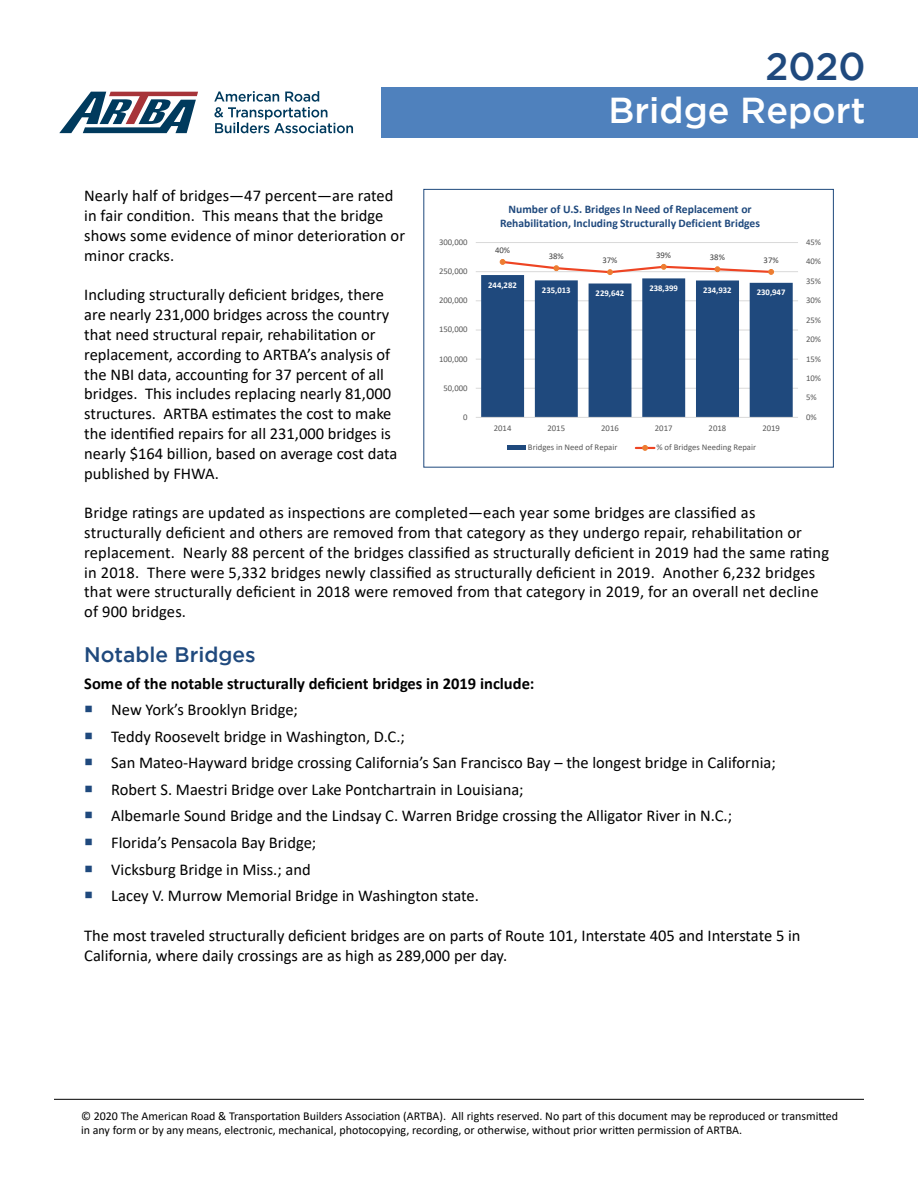
<style>
.page{position:relative;width:918px;height:1188px;background:#fff}
.page>*{position:absolute;margin:0;border:0;box-sizing:border-box;transform-origin:0 0}
.t1{font:500 38.55px "Gotham";color:#1f497d}
.t2{font:500 36px "Gotham";color:#fff}
.t3{font:500 21px "Gotham";color:#1f497d}
.t4{font:16.5px/19.8px "Calibri";color:#000}
.t5{font:700 16.5px "Calibri";color:#000}
.t6{font:12px/14.4px "Calibri";color:#000}
.t7{font:700 11.55px/14.1px "Calibri";color:#1f497d;text-align:center}
.t8{font:8.7px "Calibri";color:#595959}
.t9{font:700 8.7px "Calibri";color:#fff}
.t10{font:8.7px "Calibri";color:#404040}
</style>
<div class="page">
<div style="left:382px;top:87px;width:536px;height:51px;background:#4f81bd"></div>
<svg style="left:214px;top:91px;width:139px;height:42px"></svg>
<svg style="left:59px;top:92px;width:139px;height:41px"></svg>
<hr style="left:54px;top:1099px;width:810px;height:1px;background:#000">
<hr style="left:476px;top:388px;width:322px;height:1px;background:#d9d9d9">
<hr style="left:476px;top:359px;width:322px;height:1px;background:#d9d9d9">
<hr style="left:476px;top:330px;width:322px;height:1px;background:#d9d9d9">
<hr style="left:476px;top:300px;width:322px;height:1px;background:#d9d9d9">
<hr style="left:476px;top:271px;width:322px;height:1px;background:#d9d9d9">
<hr style="left:476px;top:242px;width:322px;height:1px;background:#d9d9d9">
<svg style="left:481px;top:275px;width:312px;height:142px;fill:#1f497d"></svg>
<hr style="left:476px;top:417px;width:322px;height:1px;background:#d9d9d9">
<svg style="left:500px;top:259px;width:274px;height:16px"></svg>
<hr style="left:507px;top:446px;width:19px;height:4px;background:#1f497d">
<svg style="left:636px;top:445px;width:18px;height:6px"></svg>
<div style="left:423px;top:189px;width:411px;height:279px;border:1px solid #1f497d"></div>
<h1 class="t1" style="left:765px;top:45px;width:102px">2020</h1>
<h2 class="t2" style="left:608px;top:90px;width:259px">Bridge Report</h2>
<p class="t4" style="left:84px;top:186px;width:322px">Nearly half of bridges—47 percent—are rated in fair condition. This means that the bridge shows some evidence of minor deterioration or minor cracks.</p>
<p class="t4" style="left:84px;top:285px;width:315px">Including structurally deficient bridges, there are nearly 231,000 bridges across the country that need structural repair, rehabilitation or replacement, according to ARTBA’s analysis of the NBI data, accounting for 37 percent of all bridges. This includes replacing nearly 81,000 structures. ARTBA estimates the cost to make the identified repairs for all 231,000 bridges is nearly $164 billion, based on average cost data published by FHWA.</p>
<p class="t4" style="left:84px;top:502px;width:746px">Bridge ratings are updated as inspections are completed—each year some bridges are classified as structurally deficient and others are removed from that category as they undergo repair, rehabilitation or replacement. Nearly 88 percent of the bridges classified as structurally deficient in 2019 had the same rating in 2018. There were 5,332 bridges newly classified as structurally deficient in 2019. Another 6,232 bridges that were structurally deficient in 2018 were removed from that category in 2019, for an overall net decline of 900 bridges.</p>
<p class="t3" style="left:84px;top:643px;width:173px">Notable Bridges</p>
<p class="t5" style="left:84px;top:672px;width:452px">Some of the notable structurally deficient bridges in 2019 include:</p>
<p class="t4" style="left:111px;top:696px;width:666px;line-height:26.5px">New York’s Brooklyn Bridge;<br>Teddy Roosevelt bridge in Washington, D.C.;<br>San Mateo-Hayward bridge crossing California’s San Francisco Bay – the longest bridge in California; Robert S. Maestri Bridge over Lake Pontchartrain in Louisiana;<br>Albemarle Sound Bridge and the Lindsay C. Warren Bridge crossing the Alligator River in N.C.; Florida’s Pensacola Bay Bridge;<br>Vicksburg Bridge in Miss.; and<br>Lacey V. Murrow Memorial Bridge in Washington state.</p>
<p class="t4" style="left:84px;top:925px;width:718px">The most traveled structurally deficient bridges are on parts of Route 101, Interstate 405 and Interstate 5 in<br>California, where daily crossings are as high as 289,000 per day.</p>
<p class="t7" style="left:500px;top:202px;width:261px">Number of U.S. Bridges In Need of Replacement or<br>Rehabilitation, Including Structurally Deficient Bridges</p>
<p class="t8" style="left:806px;top:236px;width:17px">45%</p>
<p class="t8" style="left:439px;top:236px;width:30px">300,000</p>
<p class="t10" style="left:495px;top:244px;width:17px">40%</p>
<p class="t10" style="left:656px;top:249px;width:17px">39%</p>
<p class="t10" style="left:710px;top:251px;width:17px">38%</p>
<p class="t10" style="left:764px;top:254px;width:17px">37%</p>
<p class="t10" style="left:549px;top:250px;width:17px">38%</p>
<p class="t10" style="left:602px;top:254px;width:17px">37%</p>
<p class="t8" style="left:806px;top:256px;width:17px">40%</p>
<p class="t8" style="left:439px;top:265px;width:30px">250,000</p>
<p class="t8" style="left:806px;top:275px;width:17px">35%</p>
<p class="t9" style="left:488px;top:279px;width:30px">244,282</p>
<p class="t9" style="left:649px;top:282px;width:30px">238,399</p>
<p class="t9" style="left:703px;top:284px;width:30px">234,932</p>
<p class="t9" style="left:757px;top:286px;width:30px">230,947</p>
<p class="t9" style="left:542px;top:284px;width:30px">235,013</p>
<p class="t9" style="left:596px;top:287px;width:30px">229,642</p>
<p class="t8" style="left:806px;top:294px;width:17px">30%</p>
<p class="t8" style="left:439px;top:294px;width:30px">200,000</p>
<p class="t8" style="left:806px;top:314px;width:17px">25%</p>
<p class="t8" style="left:439px;top:323px;width:30px">150,000</p>
<p class="t8" style="left:806px;top:333px;width:17px">20%</p>
<p class="t8" style="left:806px;top:353px;width:17px">15%</p>
<p class="t8" style="left:439px;top:353px;width:30px">100,000</p>
<p class="t8" style="left:806px;top:372px;width:17px">10%</p>
<p class="t8" style="left:443px;top:382px;width:26px">50,000</p>
<p class="t8" style="left:806px;top:391px;width:12px">5%</p>
<p class="t8" style="left:806px;top:411px;width:12px">0%</p>
<p class="t8" style="left:463px;top:411px;width:6px">0</p>
<p class="t8" style="left:494px;top:422px;width:19px">2014</p>
<p class="t8" style="left:547px;top:422px;width:19px">2015</p>
<p class="t8" style="left:601px;top:422px;width:19px">2016</p>
<p class="t8" style="left:655px;top:422px;width:19px">2017</p>
<p class="t8" style="left:709px;top:422px;width:19px">2018</p>
<p class="t8" style="left:762px;top:422px;width:19px">2019</p>
<p class="t8" style="left:528px;top:441px;width:91px">Bridges in Need of Repair</p>
<p class="t8" style="left:656px;top:441px;width:101px">% of Bridges Needing Repair</p>
<p class="t6" style="left:81px;top:1108px;width:759px">© 2020 The American Road &amp; Transportation Builders Association (ARTBA). All rights reserved. No part of this document may be reproduced or transmitted in any form or by any means, electronic, mechanical, photocopying, recording, or otherwise, without prior written permission of ARTBA.</p>
</div>
